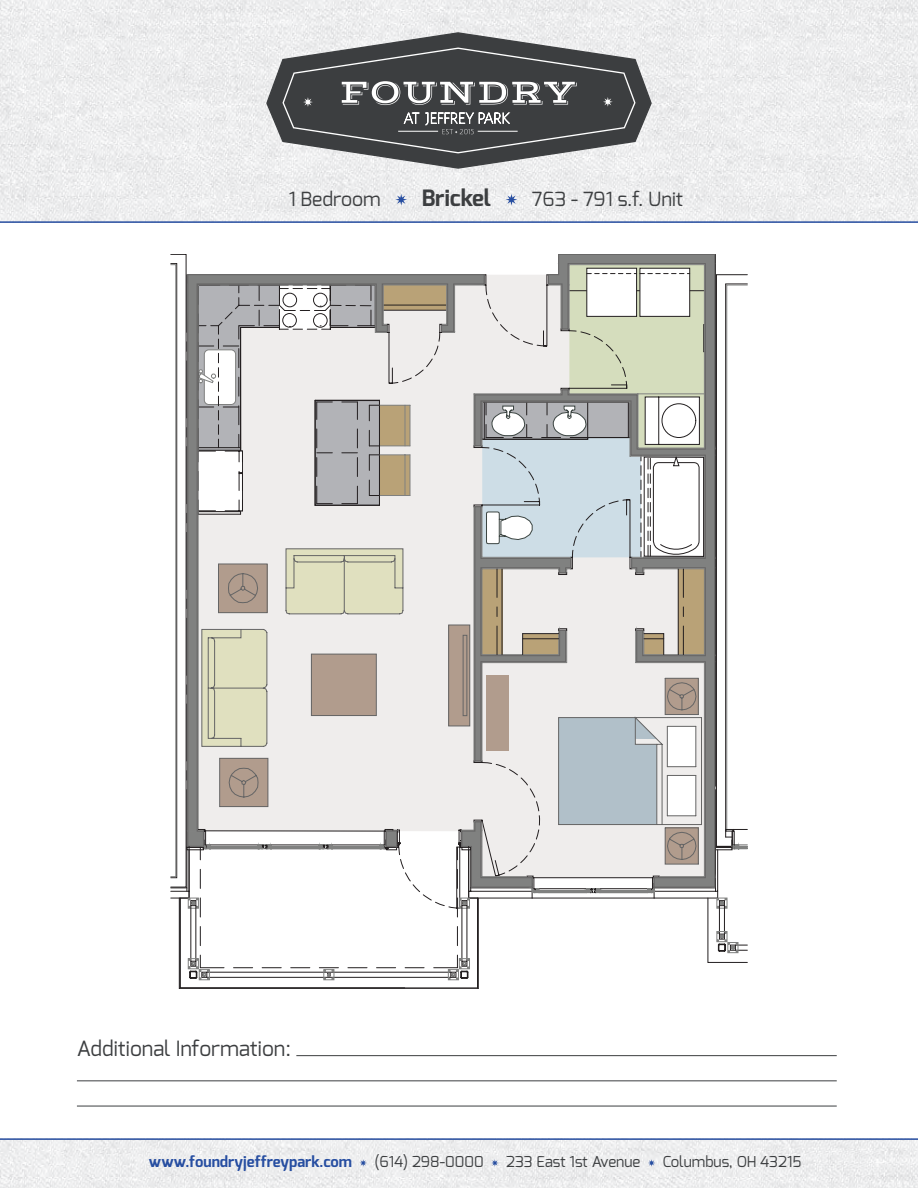
<style>
.page{position:relative;width:918px;height:1188px;background:#fff}
.page>*{position:absolute;margin:0;border:0;box-sizing:border-box;transform-origin:0 0}
.t1{font:700 22.5px "Exo";color:#3c3e40}
.t2{font:21px "Exo";color:#3c3e40}
.t3{font:19.5px "Exo";color:#3c3e40}
.t4{font:15px "Exo";color:#3c3e40}
.t5{font:700 15px "Exo";color:#274ea1}
</style>
<div class="page">
<img style="left:0;top:0;width:918px;height:221px">
<img style="left:0;top:1140px;width:918px;height:48px">
<hr style="left:0;top:221px;width:918px;height:2px;background:#274ea1">
<hr style="left:0;top:1138px;width:918px;height:2px;background:#274ea1">
<svg style="left:360px;top:1159px;width:7px;height:8px"></svg>
<svg style="left:491px;top:1159px;width:8px;height:8px"></svg>
<svg style="left:648px;top:1159px;width:7px;height:8px"></svg>
<svg style="left:266px;top:32px;width:386px;height:137px;fill:#eaeaeb"></svg>
<svg style="left:282px;top:48px;width:354px;height:105px;background:#56585a"></svg>
<svg style="left:170px;top:254px;width:578px;height:735px"></svg>
<hr style="left:296px;top:1055px;width:541px;height:1px;background:#3c3e40">
<hr style="left:77px;top:1081px;width:760px;height:1px;background:#3c3e40">
<hr style="left:77px;top:1106px;width:760px;height:1px;background:#3c3e40">
<svg style="left:395px;top:194px;width:12px;height:12px"></svg>
<svg style="left:506px;top:194px;width:11px;height:12px"></svg>
<p class="t3" style="left:289px;top:187px;width:93px">1 Bedroom</p>
<p class="t1" style="left:422px;top:184px;width:71px">Brickel</p>
<p class="t3" style="left:532px;top:187px;width:153px">763 - 791 s.f. Unit</p>
<p class="t2" style="left:77px;top:1036px;width:216px">Additional Information:</p>
<p class="t5" style="left:149px;top:1153px;width:205px">www.foundryjeffreypark.com</p>
<p class="t4" style="left:374px;top:1153px;width:111px">(614) 298-0000</p>
<p class="t4" style="left:506px;top:1153px;width:136px">233 East 1st Avenue</p>
<p class="t4" style="left:663px;top:1153px;width:140px">Columbus, OH 43215</p>
</div>
